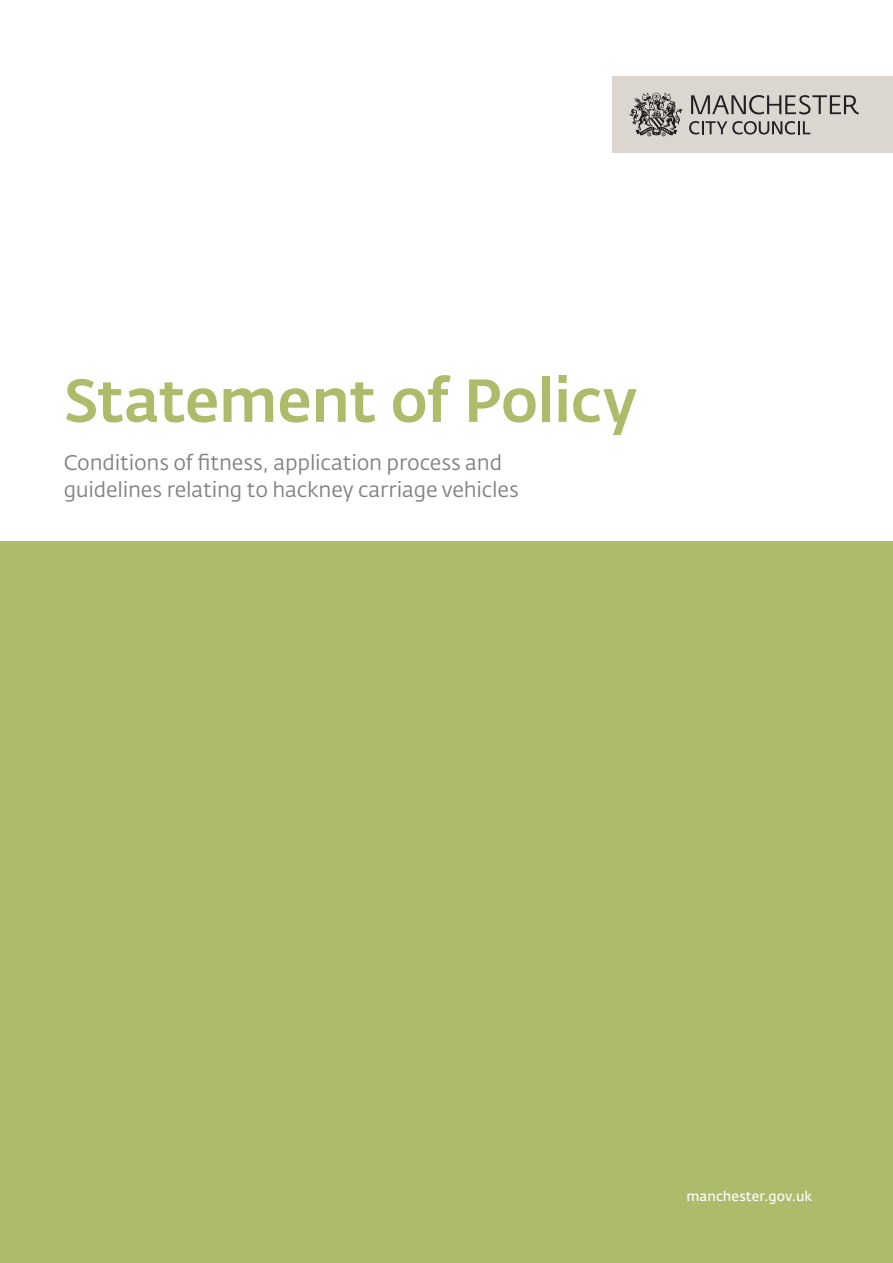
<style>
.page{position:relative;width:893px;height:1263px;background:#fff}
.page>*{position:absolute;margin:0;border:0;box-sizing:border-box;transform-origin:0 0}
.t1{font:500 60px "Manchester CC";letter-spacing:-.01em;color:#adbc6a}
.t2{font:21px/27px "Manchester CC Book";letter-spacing:-.01em;color:#808285}
.t3{font:600 13.5px "Manchester CC";letter-spacing:.01em;color:#fff}
</style>
<div class="page">
<div style="left:612px;top:77px;width:281px;height:76px;background:#dcd6d1"></div>
<svg style="left:629px;top:93px;width:54px;height:44px"></svg>
<svg style="left:691px;top:95px;width:168px;height:19px"></svg>
<svg style="left:689px;top:121px;width:121px;height:14px"></svg>
<div style="left:0;top:541px;width:893px;height:722px;background:#adbc6a"></div>
<h1 class="t1" style="left:64px;top:363px;width:575px">Statement of Policy</h1>
<p class="t2" style="left:64px;top:449px;width:457px">Conditions of fitness, application process and guidelines relating to hackney carriage vehicles</p>
<p class="t3" style="left:686px;top:1188px;width:127px">manchester.gov.uk</p>
</div>
